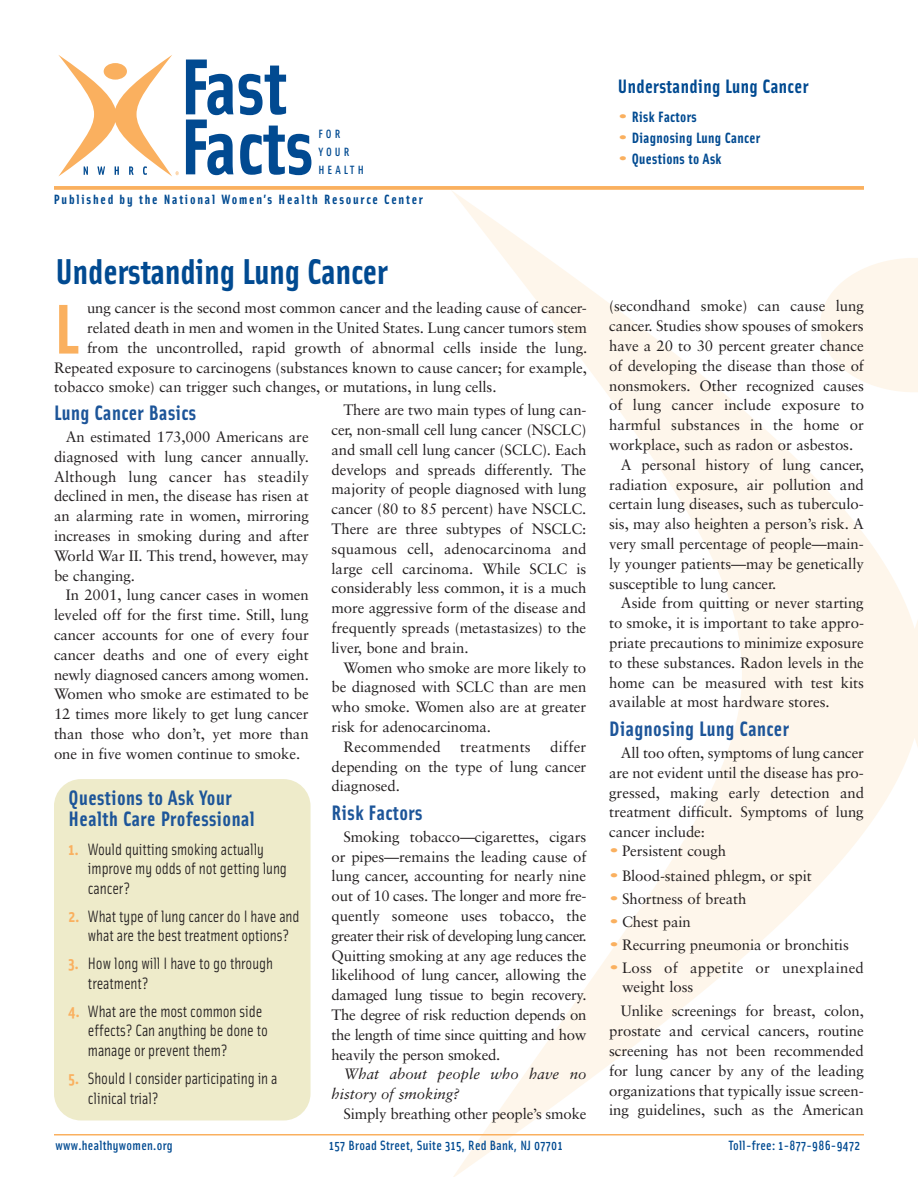
<style>
.page{position:relative;width:918px;height:1188px;background:#fff}
.page>*{position:absolute;margin:0;border:0;box-sizing:border-box;transform-origin:0 0}
.t1{font:700 79.5px/60px "Solex";color:#014a91}
.t2{font:700 70.5px "Solex";color:#fab05f}
.t3{font:700 36px "Solex";color:#014a91}
.t4{font:700 21px/21px "Solex";letter-spacing:.025em;color:#1d5599}
.t5{font:700 19.5px "Solex";letter-spacing:.025em;color:#014a91}
.t6{font:16.5px/19.5px "Solex";letter-spacing:-.005em;color:#231f20;scale:.96 1}
.t7{font:15px/19.8px "Sabon";letter-spacing:-.005em;color:#231f20;text-align:justify}
.t8{font:700 15px "Solex";letter-spacing:.025em;color:#014a91}
.t9{font:15px/18.8px "Sabon";letter-spacing:.015em;color:#231f20}
.t10{font:italic 15px/19.8px "Sabon";color:#231f20}
.t11{font:500 13.5px "Solex";letter-spacing:.02em;color:#014a91}
.t12{font:700 13.5px "Solex";letter-spacing:.135em;color:#014a91}
.t13{font:500 12px/18px "Solex";letter-spacing:.25em;color:#014a91}
.s1{font-weight:700;color:#fab05f}
.s2{font-weight:500;font-size:21px;color:#fab05f}
.s3{font-family:"Solex";font-weight:700;font-size:21px;color:#fab05f}
</style>
<div class="page">
<svg style="left:54px;top:186px;width:810px;height:4px;fill:#fab162"></svg>
<hr style="left:54px;top:1134px;width:810px;height:2px;background:#fab05f">
<svg style="left:58px;top:55px;width:121px;height:122px"></svg>
<div style="left:54px;top:779px;width:257px;height:341px;background:#eeebca;border-radius:27px"></div>
<h1 class="t1" style="left:180px;top:57px;width:135px">Fast<br>Facts</h1>
<p class="t12" style="left:54px;top:192px;width:370px">Published by the National Women’s Health Resource Center</p>
<p class="t13" style="left:319px;top:125px;width:47px">FOR<br>YOUR<br>HEALTH</p>
<h3 class="t3" style="left:56px;top:250px;width:334px">Understanding Lung Cancer</h3>
<p class="t7" style="left:87px;top:299px;width:501px">ung cancer is the second most common cancer and the leading cause of cancer-</p>
<p class="t7" style="left:87px;top:319px;width:501px">related death in men and women in the United States. Lung cancer tumors stem</p>
<p class="t7" style="left:87px;top:339px;width:502px">from the uncontrolled, rapid growth of abnormal cells inside the lung.</p>
<p class="t7" style="left:54px;top:359px;width:534px">Repeated exposure to carcinogens (substances known to cause cancer; for example,</p>
<p class="t7" style="left:54px;top:378px;width:444px">tobacco smoke) can trigger such changes, or mutations, in lung cells.</p>
<h2 class="t2" style="left:54px;top:288px;width:26px">L</h2>
<h3 class="t4" style="left:54px;top:402px;width:144px">Lung Cancer Basics</h3>
<p class="t7" style="left:54px;top:428px;width:256px;text-indent:12px">An estimated 173,000 Americans are diagnosed with lung cancer annually.<br>Although lung cancer has steadily declined in men, the disease has risen at an alarming rate in women, mirroring increases in smoking during and after World War II. This trend, however, may be changing.</p>
<p class="t7" style="left:54px;top:586px;width:256px;text-indent:12px">In 2001, lung cancer cases in women leveled off for the first time. Still, lung cancer accounts for one of every four cancer deaths and one of every eight newly diagnosed cancers among women.<br>Women who smoke are estimated to be 12 times more likely to get lung cancer than those who don’t, yet more than one in five women continue to smoke.</p>
<h3 class="t4" style="left:69px;top:788px;width:188px">Questions to Ask Your<br>Health Care Professional</h3>
<p class="t6" style="left:88px;top:839px;width:209px;text-indent:-19px"><span class="s1">1.</span> Would quitting smoking actually improve my odds of not getting lung cancer?</p>
<p class="t6" style="left:69px;top:906px;width:242px;text-align:center"><span class="s1">2.</span> What type of lung cancer do I have and what are the best treatment options?</p>
<p class="t6" style="left:88px;top:954px;width:194px;text-indent:-19px"><span class="s1">3.</span> How long will I have to go through treatment?</p>
<p class="t6" style="left:88px;top:1001px;width:189px;text-indent:-19px"><span class="s1">4.</span> What are the most common side effects? Can anything be done to manage or prevent them?</p>
<p class="t6" style="left:88px;top:1069px;width:199px;text-indent:-19px"><span class="s1">5.</span> Should I consider participating in a clinical trial?</p>
<p class="t7" style="left:332px;top:401px;width:257px;text-indent:12px">There are two main types of lung can&shy;cer, non-small cell lung cancer (NSCLC) and small cell lung cancer (SCLC). Each develops and spreads differently. The majority of people diagnosed with lung cancer (80 to 85 percent) have NSCLC.<br>There are three subtypes of NSCLC: squamous cell, adenocarcinoma and large cell carcinoma. While SCLC is considerably less common, it is a much more aggressive form of the disease and frequently spreads (metastasizes) to the liver, bone and brain.</p>
<p class="t7" style="left:343px;top:659px;width:244px">Women who smoke are more likely to</p>
<p class="t7" style="left:332px;top:678px;width:256px">be diagnosed with SCLC than are men</p>
<p class="t7" style="left:332px;top:698px;width:256px">who smoke. Women also are at greater</p>
<p class="t7" style="left:332px;top:718px;width:161px">risk for adenocarcinoma.</p>
<p class="t7" style="left:343px;top:738px;width:99px">Recommended</p>
<p class="t9" style="left:460px;top:738px;width:72px">treatments</p>
<p class="t7" style="left:332px;top:738px;width:256px;text-indent:219px">differ depending on the type of lung cancer diagnosed.</p>
<h3 class="t4" style="left:332px;top:802px;width:92px">Risk Factors</h3>
<p class="t7" style="left:332px;top:828px;width:257px;text-indent:12px">Smoking tobacco—cigarettes, cigars or pipes—remains the leading cause of lung cancer, accounting for nearly nine out of 10 cases. The longer and more fre&shy;quently someone uses tobacco, the greater their risk of developing lung cancer.<br>Quitting smoking at any age reduces the likelihood of lung cancer, allowing the damaged lung tissue to begin recovery.<br>The degree of risk reduction depends on the length of time since quitting and how heavily the person smoked.</p>
<p class="t10" style="left:332px;top:1065px;width:256px;text-indent:12px">What about people who have no history of smoking?</p>
<p class="t7" style="left:343px;top:1105px;width:245px">Simply breathing other people’s smoke</p>
<h3 class="t5" style="left:618px;top:75px;width:192px">Understanding Lung Cancer</h3>
<p class="t8" style="left:618px;top:108px;width:80px"><span class="s2">•</span> Risk Factors</p>
<p class="t8" style="left:618px;top:129px;width:144px"><span class="s2">•</span> Diagnosing Lung Cancer</p>
<p class="t8" style="left:618px;top:150px;width:105px"><span class="s2">•</span> Questions to Ask</p>
<p class="t7" style="left:609px;top:298px;width:256px">(secondhand smoke) can cause lung</p>
<p class="t7" style="left:609px;top:317px;width:256px">cancer. Studies show spouses of smokers</p>
<p class="t7" style="left:609px;top:337px;width:256px">have a 20 to 30 percent greater chance</p>
<p class="t7" style="left:609px;top:357px;width:256px">of developing the disease than those of</p>
<p class="t7" style="left:609px;top:377px;width:256px">nonsmokers. Other recognized causes</p>
<p class="t7" style="left:609px;top:397px;width:257px">of lung cancer include exposure to</p>
<p class="t7" style="left:609px;top:416px;width:256px">harmful substances in the home or</p>
<p class="t7" style="left:609px;top:436px;width:246px">workplace, such as radon or asbestos.</p>
<p class="t7" style="left:621px;top:456px;width:244px">A personal history of lung cancer,</p>
<p class="t7" style="left:609px;top:476px;width:256px">radiation exposure, air pollution and</p>
<p class="t7" style="left:609px;top:496px;width:256px">certain lung diseases, such as tuberculo-</p>
<p class="t7" style="left:609px;top:515px;width:256px">sis, may also heighten a person’s risk. A</p>
<p class="t7" style="left:609px;top:535px;width:256px">very small percentage of people—main-</p>
<p class="t7" style="left:609px;top:555px;width:256px">ly younger patients—may be genetically</p>
<p class="t7" style="left:609px;top:575px;width:169px">susceptible to lung cancer.</p>
<p class="t7" style="left:621px;top:595px;width:244px">Aside from quitting or never starting</p>
<p class="t7" style="left:609px;top:614px;width:256px">to smoke, it is important to take appro-</p>
<p class="t7" style="left:609px;top:634px;width:256px">priate precautions to minimize exposure</p>
<p class="t7" style="left:609px;top:654px;width:256px">to these substances. Radon levels in the</p>
<p class="t7" style="left:609px;top:674px;width:256px">home can be measured with test kits</p>
<p class="t7" style="left:609px;top:694px;width:222px">available at most hardware stores.</p>
<h3 class="t4" style="left:609px;top:718px;width:181px">Diagnosing Lung Cancer</h3>
<p class="t7" style="left:609px;top:744px;width:257px;text-indent:12px">All too often, symptoms of lung cancer are not evident until the disease has pro&shy;gressed, making early detection and treatment difficult. Symptoms of lung cancer include:</p>
<p class="t7" style="left:609px;top:842px;width:119px"><span class="s3">•</span> Persistent cough</p>
<p class="t7" style="left:609px;top:867px;width:204px"><span class="s3">•</span> Blood-stained phlegm, or spit</p>
<p class="t7" style="left:609px;top:890px;width:139px"><span class="s3">•</span> Shortness of breath</p>
<p class="t7" style="left:609px;top:913px;width:83px"><span class="s3">•</span> Chest pain</p>
<p class="t7" style="left:609px;top:936px;width:241px"><span class="s3">•</span> Recurring pneumonia or bronchitis</p>
<p class="t9" style="left:622px;top:960px;width:243px;text-indent:-13px"><span class="s3">•</span> Loss of appetite or unexplained weight loss</p>
<p class="t7" style="left:609px;top:1002px;width:256px;text-indent:12px">Unlike screenings for breast, colon, prostate and cervical cancers, routine screening has not been recommended for lung cancer by any of the leading organizations that typically issue screen&shy;ing guidelines, such as the American</p>
<p class="t11" style="left:56px;top:1138px;width:119px">www.healthywomen.org</p>
<p class="t11" style="left:329px;top:1138px;width:235px">157 Broad Street, Suite 315, Red Bank, NJ 07701</p>
<p class="t11" style="left:729px;top:1138px;width:133px">Toll-free: 1-877-986-9472</p>
</div>
